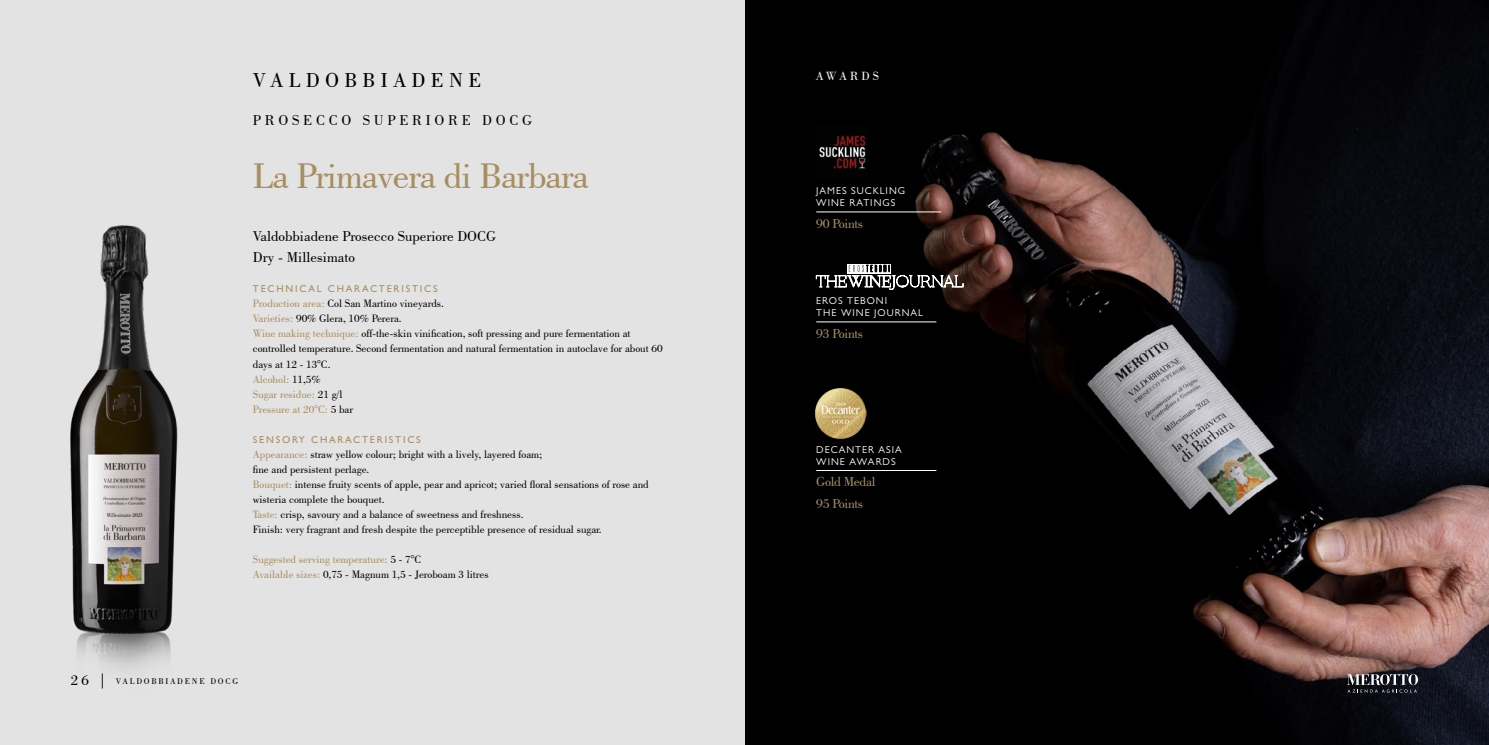
<style>
.page{position:relative;width:1489px;height:745px;background:#fff}
.page>*{position:absolute;margin:0;border:0;box-sizing:border-box;transform-origin:0 0}
.t1{font:37.5px "Bodoni BT";letter-spacing:-.025em;color:#a78e5f}
.t2{font:21.25px "Bodoni BT";letter-spacing:.25em;color:#000}
.t3{font:15px/21.2px "Bodoni BT";color:#000}
.t4{font:15px "Bodoni BT";letter-spacing:.25em;color:#000}
.t5{font:13.75px/21.2px "Bodoni BT";letter-spacing:-.025em;color:#a78e5f}
.t6{font:12.5px "Bodoni BT";letter-spacing:.25em;color:#fff}
.t7{font:11.25px/15px "Bodoni BT";letter-spacing:-.005em;color:#000}
.t8{font:11.25px/15px "Bodoni BT";letter-spacing:-.005em;color:#a78e5f}
.t9{font:10px/12px "Gill Sans";letter-spacing:.1em;color:#fff}
.t10{font:500 10px "Gill Sans";letter-spacing:.175em;color:#a78e5f}
.t11{font:8.75px "Bodoni BT";letter-spacing:.2em;color:#000}
.s1{color:#a78e5f}
.s2{color:#000}
.s3{font-size:15px}
</style>
<div class="page">
<img style="left:744px;top:0;width:744px;height:744px">
<div style="left:0;top:0;width:744px;height:744px;background:#e3e3e3"></div>
<img style="left:70px;top:225px;width:108px;height:443px">
<svg style="left:1346px;top:673px;width:71px;height:19px"></svg>
<hr style="left:816px;top:470px;width:120px;height:1px;background:#fff">
<hr style="left:816px;top:321px;width:120px;height:1px;background:#fff">
<img style="left:814px;top:387px;width:52px;height:52px">
<hr style="left:816px;top:211px;width:125px;height:1px;background:#fff">
<img style="left:816px;top:125px;width:52px;height:52px">
<svg style="left:816px;top:263px;width:147px;height:26px"></svg>
<h2 class="t2" style="left:253px;top:67px;width:230px">VALDOBBIADENE</h2>
<h3 class="t4" style="left:253px;top:110px;width:280px">PROSECCO SUPERIORE DOCG</h3>
<h1 class="t1" style="left:253px;top:153px;width:337px">La Primavera di Barbara</h1>
<h3 class="t3" style="left:253px;top:225px;width:244px">Valdobbiadene Prosecco Superiore DOCG<br>Dry - Millesimato</h3>
<p class="t10" style="left:253px;top:283px;width:186px">TECHNICAL CHARACTERISTICS</p>
<p class="t7" style="left:253px;top:296px;width:411px"><span class="s1">Production area:</span> Col San Martino vineyards.<br><span class="s1">Varieties:</span> 90% Glera, 10% Perera.<br><span class="s1">Wine making technique:</span> off-the-skin vinification, soft pressing and pure fermentation at controlled temperature. Second fermentation and natural fermentation in autoclave for about 60 days at 12 - 13°C.<br><span class="s1">Alcohol:</span> 11,5%<br><span class="s1">Sugar residue:</span> 21 g/l<br><span class="s1">Pressure at 20°C:</span> 5 bar</p>
<p class="t10" style="left:253px;top:433px;width:169px">SENSORY CHARACTERISTICS</p>
<p class="t7" style="left:253px;top:446px;width:397px"><span class="s1">Appearance:</span> straw yellow colour; bright with a lively, layered foam;<br>fine and persistent perlage.<br><span class="s1">Bouquet:</span> intense fruity scents of apple, pear and apricot; varied floral sensations of rose and wisteria complete the bouquet.<br><span class="s1">Taste:</span> crisp, savoury and a balance of sweetness and freshness.<br>Finish: very fragrant and fresh despite the perceptible presence of residual sugar.</p>
<p class="t8" style="left:253px;top:551px;width:237px">Suggested serving temperature: <span class="s2">5 - 7°C<br></span>Available sizes: <span class="s2">0,75 - Magnum 1,5 - Jeroboam 3 litres</span></p>
<p class="t11" style="left:71px;top:675px;width:169px"><span class="s3">26 |</span> VALDOBBIADENE DOCG</p>
<p class="t6" style="left:815px;top:69px;width:65px">AWARDS</p>
<p class="t9" style="left:816px;top:185px;width:90px">JAMES SUCKLING<br>WINE RATINGS</p>
<p class="t5" style="left:816px;top:212px;width:48px">90 Points</p>
<p class="t9" style="left:816px;top:295px;width:108px">EROS TEBONI<br>THE WINE JOURNAL</p>
<p class="t5" style="left:816px;top:322px;width:48px">93 Points</p>
<p class="t9" style="left:816px;top:443px;width:87px">DECANTER ASIA<br>WINE AWARDS</p>
<p class="t5" style="left:816px;top:470px;width:61px">Gold Medal<br>95 Points</p>
</div>
